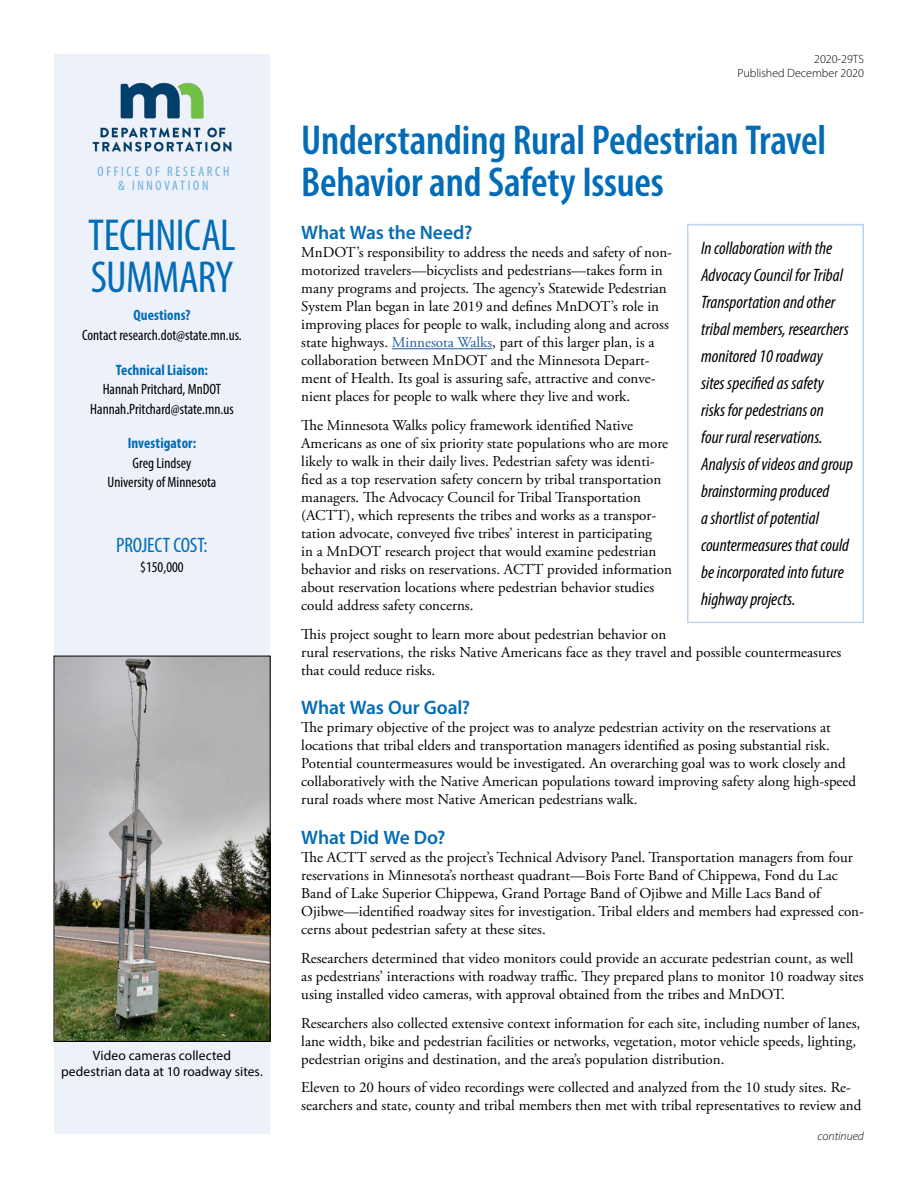
<style>
.page{position:relative;width:918px;height:1188px;background:#fff}
.page>*{position:absolute;margin:0;border:0;box-sizing:border-box;transform-origin:0 0}
.H2_-_centered{font:condensed 45px/42px "Myriad Pro";letter-spacing:-.015em;color:#036cb6}
.t1{font:600 condensed 42px/42px "Myriad Pro";letter-spacing:-.005em;color:#036cb6}
.H3_-_Project_cost{font:condensed 21px "Myriad Pro";letter-spacing:-.01em;color:#036cb6}
.t2{font:600 19.5px "Myriad Pro";letter-spacing:-.005em;color:#036cb6}
.paragraph_-_callout{font:italic condensed 18px/27px "Myriad Pro";color:#000}
.Body_copy{font:15px/18px "Adobe Garamond Pro";color:#000}
.paragraph_-_sidebar{font:condensed 15px/19.5px "Myriad Pro";color:#000;text-align:center}
.Questions_-_paragrap{font:700 condensed 15px "Myriad Pro";letter-spacing:.005em;color:#036cb6}
.t3{font:condensed 13.8px/13.8px "Myriad Pro";letter-spacing:.195em;color:#6caddf;text-align:center}
.sidebar_caption{font:13.5px/16.2px "Myriad Pro";letter-spacing:.005em;color:#000;text-align:center}
.TS_number_and_pub_da{font:300 12px "Myriad Pro";color:#000}
.t4{font:italic 300 12px "Myriad Pro";color:#000}
.s1{color:#215e9e}
</style>
<div class="page">
<div style="left:54px;top:54px;width:216px;height:1080px;background:#ecf1fa"></div>
<div style="left:687px;top:224px;width:177px;height:399px;background:#fff;border:2px solid #bdd4ee"></div>
<img style="left:56px;top:658px;width:212px;height:382px">
<div style="left:54px;top:656px;width:216px;height:386px;border:1px solid #000"></div>
<hr style="left:392px;top:348px;width:100px;height:1px;background:#215e9e">
<img style="left:92px;top:82px;width:140px;height:70px">
<p class="t3" style="left:98px;top:165px;width:133px">OFFICE OF RESEARCH &amp; INNOVATION</p>
<h2 class="H2_-_centered" style="left:88px;top:213px;width:149px">TECHNICAL<br>SUMMARY</h2>
<p class="Questions_-_paragrap" style="left:133px;top:306px;width:59px">Questions?</p>
<p class="paragraph_-_sidebar" style="left:82px;top:325px;width:161px">Contact research.dot@state.mn.us.</p>
<h3 class="Questions_-_paragrap" style="left:116px;top:360px;width:94px">Technical Liaison:</h3>
<p class="paragraph_-_sidebar" style="left:90px;top:379px;width:145px">Hannah Pritchard, MnDOT<br>Hannah.Pritchard@state.mn.us</p>
<h3 class="Questions_-_paragrap" style="left:128px;top:434px;width:70px">Investigator:</h3>
<p class="paragraph_-_sidebar" style="left:108px;top:453px;width:110px">Greg Lindsey<br>University of Minnesota</p>
<h3 class="H3_-_Project_cost" style="left:116px;top:533px;width:93px">PROJECT COST:</h3>
<p class="paragraph_-_sidebar" style="left:140px;top:557px;width:45px">$150,000</p>
<p class="sidebar_caption" style="left:61px;top:1047px;width:203px">Video cameras collected pedestrian data at 10 roadway sites.</p>
<p class="TS_number_and_pub_da" style="left:814px;top:52px;width:51px">2020-29TS</p>
<p class="TS_number_and_pub_da" style="left:738px;top:65px;width:128px">Published December 2020</p>
<h1 class="t1" style="left:301px;top:119px;width:527px">Understanding Rural Pedestrian Travel<br>Behavior and Safety Issues</h1>
<p class="paragraph_-_callout" style="left:701px;top:235px;width:153px">In collaboration with the<br>Advocacy Council for Tribal<br>Transportation and other tribal members, researchers monitored 10 roadway<br>sites specified as safety<br>risks for pedestrians on<br>four rural reservations.<br>Analysis of videos and group brainstorming produced<br>a shortlist of potential countermeasures that could be incorporated into future highway projects.</p>
<h2 class="t2" style="left:301px;top:220px;width:173px">What Was the Need?</h2>
<p class="Body_copy" style="left:301px;top:244px;width:372px">MnDOT’s responsibility to address the needs and safety of non&shy;motorized travelers—bicyclists and pedestrians—takes form in many programs and projects. The agency’s Statewide Pedestrian System Plan began in late 2019 and defines MnDOT’s role in improving places for people to walk, including along and across state highways. <span class="s1">Minnesota Walks</span>, part of this larger plan, is a collaboration between MnDOT and the Minnesota Depart&shy;ment of Health. Its goal is assuring safe, attractive and conve&shy;nient places for people to walk where they live and work.</p>
<p class="Body_copy" style="left:301px;top:417px;width:372px">The Minnesota Walks policy framework identified Native Americans as one of six priority state populations who are more likely to walk in their daily lives. Pedestrian safety was identi&shy;fied as a top reservation safety concern by tribal transportation managers. The Advocacy Council for Tribal Transportation (ACTT), which represents the tribes and works as a transpor&shy;tation advocate, conveyed five tribes’ interest in participating<br>in a MnDOT research project that would examine pedestrian behavior and risks on reservations. ACTT provided information about reservation locations where pedestrian behavior studies could address safety concerns.</p>
<p class="Body_copy" style="left:301px;top:626px;width:542px">This project sought to learn more about pedestrian behavior on<br>rural reservations, the risks Native Americans face as they travel and possible countermeasures that could reduce risks.</p>
<h2 class="t2" style="left:301px;top:696px;width:171px">What Was Our Goal?</h2>
<p class="Body_copy" style="left:301px;top:719px;width:556px">The primary objective of the project was to analyze pedestrian activity on the reservations at locations that tribal elders and transportation managers identified as posing substantial risk.<br>Potential countermeasures would be investigated. An overarching goal was to work closely and collaboratively with the Native American populations toward improving safety along high-speed rural roads where most Native American pedestrians walk.</p>
<h2 class="t2" style="left:301px;top:825px;width:146px">What Did We Do?</h2>
<p class="Body_copy" style="left:301px;top:849px;width:564px">The ACTT served as the project’s Technical Advisory Panel. Transportation managers from four reservations in Minnesota’s northeast quadrant—Bois Forte Band of Chippewa, Fond du Lac Band of Lake Superior Chippewa, Grand Portage Band of Ojibwe and Mille Lacs Band of Ojibwe—identified roadway sites for investigation. Tribal elders and members had expressed con&shy;cerns about pedestrian safety at these sites.</p>
<p class="Body_copy" style="left:301px;top:950px;width:564px">Researchers determined that video monitors could provide an accurate pedestrian count, as well as pedestrians’ interactions with roadway traffic. They prepared plans to monitor 10 roadway sites using installed video cameras, with approval obtained from the tribes and MnDOT.</p>
<p class="Body_copy" style="left:301px;top:1014px;width:560px">Researchers also collected extensive context information for each site, including number of lanes, lane width, bike and pedestrian facilities or networks, vegetation, motor vehicle speeds, lighting, pedestrian origins and destination, and the area’s population distribution.</p>
<p class="Body_copy" style="left:301px;top:1079px;width:562px">Eleven to 20 hours of video recordings were collected and analyzed from the 10 study sites. Re&shy;searchers and state, county and tribal members then met with tribal representatives to review and</p>
<p class="t4" style="left:818px;top:1129px;width:48px">continued</p>
</div>
